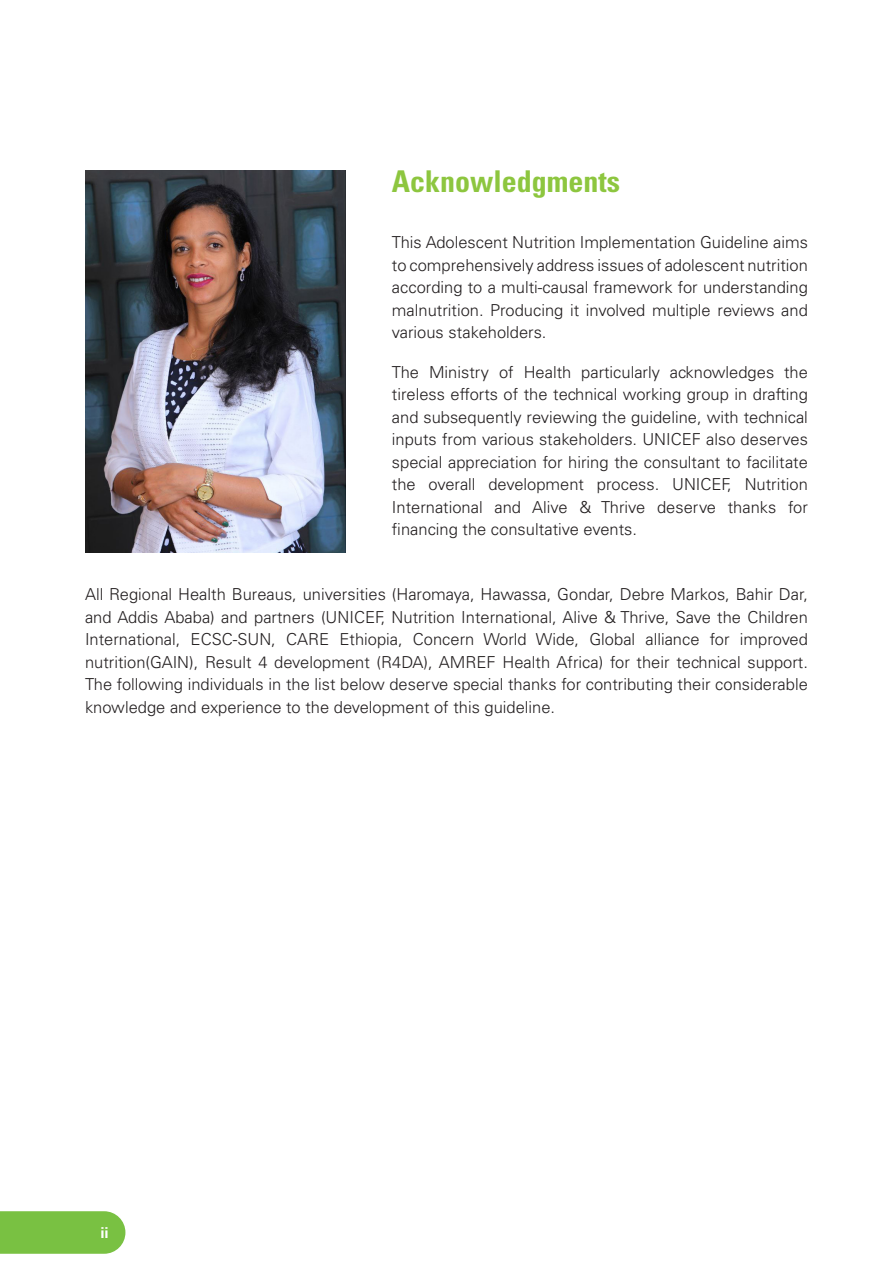
<style>
.page{position:relative;width:893px;height:1263px;background:#fff}
.page>*{position:absolute;margin:0;border:0;box-sizing:border-box;transform-origin:0 0}
.Heading_1{font:700 condensed 30px "Univers LT Std";color:#8dc63f}
.t1{font:300 16.5px/22.5px "Univers LT Std";color:#231f20;text-align:justify}
.t2{font:700 condensed 15px "Univers LT Std";color:#fff}
</style>
<div class="page">
<svg style="left:0;top:1211px;width:125px;height:43px;background:#7ec34a"></svg>
<img style="left:85px;top:170px;width:260px;height:383px">
<p class="Heading_1" style="left:392px;top:163px;width:230px">Acknowledgments</p>
<p class="t1" style="left:392px;top:231px;width:417px">This Adolescent Nutrition Implementation Guideline aims to comprehensively address issues of adolescent nutrition according to a multi-causal framework for understanding malnutrition. Producing it involved multiple reviews and various stakeholders.</p>
<p class="t1" style="left:392px;top:361px;width:418px">The Ministry of Health particularly acknowledges the tireless efforts of the technical working group in drafting and subsequently reviewing the guideline, with technical inputs from various stakeholders. UNICEF also deserves special appreciation for hiring the consultant to facilitate the overall development process. UNICEF, Nutrition International and Alive &amp; Thrive deserve thanks for financing the consultative events.</p>
<p class="t1" style="left:85px;top:583px;width:724px">All Regional Health Bureaus, universities (Haromaya, Hawassa, Gondar, Debre Markos, Bahir Dar, and Addis Ababa) and partners (UNICEF, Nutrition International, Alive &amp; Thrive, Save the Children International, ECSC-SUN, CARE Ethiopia, Concern World Wide, Global alliance for improved nutrition(GAIN), Result 4 development (R4DA), AMREF Health Africa) for their technical support.<br>The following individuals in the list below deserve special thanks for contributing their considerable knowledge and experience to the development of this guideline.</p>
<p class="t2" style="left:100px;top:1223px;width:10px">ii</p>
</div>
